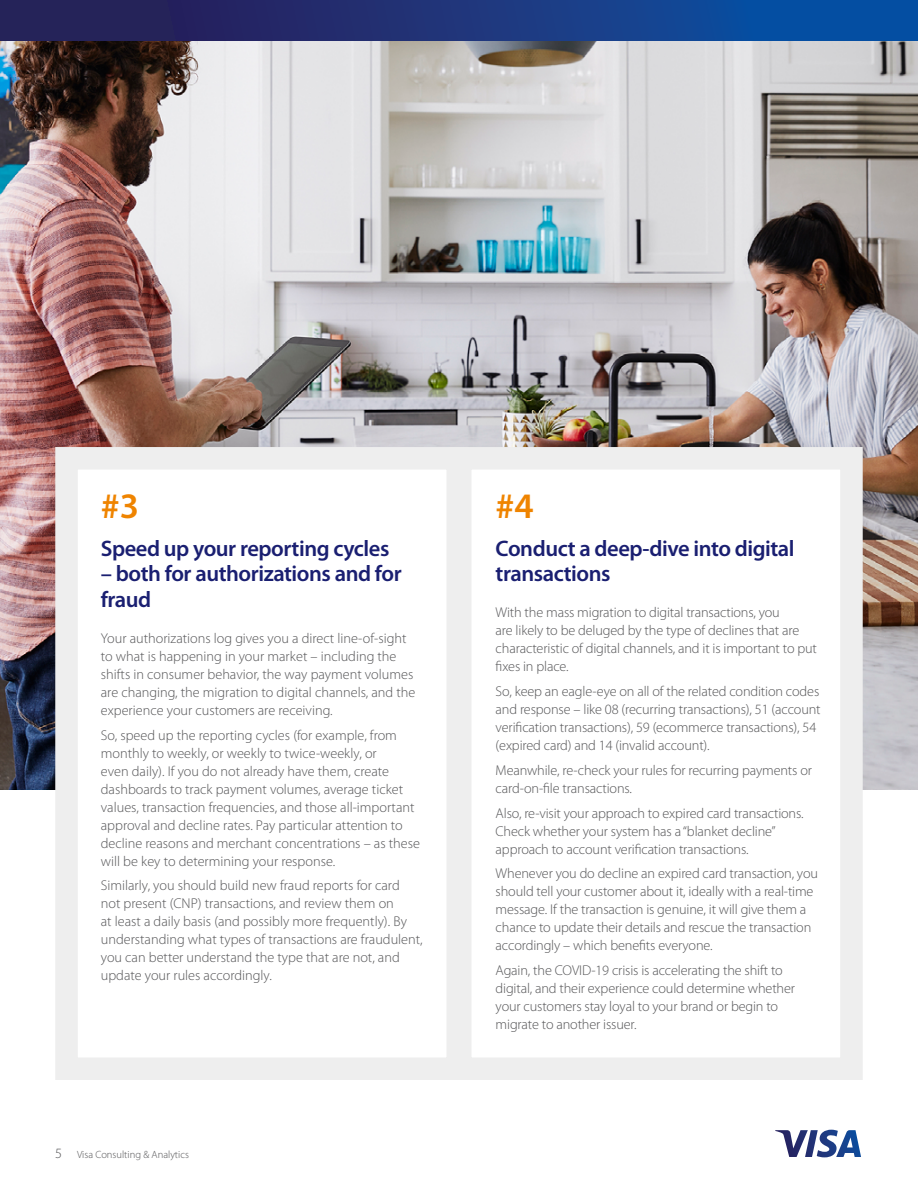
<style>
.page{position:relative;width:918px;height:1188px;background:#fff}
.page>*{position:absolute;margin:0;border:0;box-sizing:border-box;transform-origin:0 0}
.t1{font:600 36px "Myriad Pro";color:#ef8400}
.t2{font:600 22.5px/25.5px "Myriad Pro";letter-spacing:-.02em;color:#1a1f71}
.t3{font:300 14.25px/18px "Myriad Pro";letter-spacing:-.01em;color:#545456}
.t4{font:300 10.5px "Myriad Pro";color:#545456}
.s1{font-size:14.25px}
</style>
<div class="page">
<svg style="left:775px;top:1130px;width:86px;height:27px"></svg>
<div style="left:0;top:0;width:918px;height:41px;background:linear-gradient(to right,#2e1a4e,#0653aa)"></div>
<img style="left:0;top:41px;width:918px;height:748px">
<div style="left:55px;top:447px;width:414px;height:633px;background:#fff;border:22px solid #eee"></div>
<div style="left:449px;top:447px;width:414px;height:633px;background:#fff;border:22px solid #eee"></div>
<p class="t1" style="left:101px;top:486px;width:40px">#3</p>
<p class="t2" style="left:101px;top:536px;width:290px">Speed up your reporting cycles</p>
<p class="t2" style="left:101px;top:561px;width:302px">– both for authorizations and for fraud</p>
<p class="t3" style="left:101px;top:629px;width:316px">Your authorizations log gives you a direct line-of-sight to what is happening in your market – including the shifts in consumer behavior, the way payment volumes are changing, the migration to digital channels, and the experience your customers are receiving.</p>
<p class="t3" style="left:101px;top:726px;width:321px">So, speed up the reporting cycles (for example, from monthly to weekly, or weekly to twice-weekly, or<br>even daily). If you do not already have them, create dashboards to track payment volumes, average ticket values, transaction frequencies, and those all-important approval and decline rates. Pay particular attention to decline reasons and merchant concentrations – as these will be key to determining your response.</p>
<p class="t3" style="left:101px;top:877px;width:323px">Similarly, you should build new fraud reports for card not present (CNP) transactions, and review them on<br>at least a daily basis (and possibly more frequently). By understanding what types of transactions are fraudulent, you can better understand the type that are not, and update your rules accordingly.</p>
<p class="t4" style="left:55px;top:1148px;width:135px"><span class="s1">5</span> Visa Consulting &amp; Analytics</p>
<p class="t1" style="left:496px;top:486px;width:40px">#4</p>
<p class="t2" style="left:496px;top:536px;width:301px">Conduct a deep-dive into digital transactions</p>
<p class="t3" style="left:496px;top:604px;width:323px">With the mass migration to digital transactions, you<br>are likely to be deluged by the type of declines that are characteristic of digital channels, and it is important to put fxes in place.</p>
<p class="t3" style="left:496px;top:683px;width:326px">So, keep an eagle-eye on all of the related condition codes and response – like 08 (recurring transactions), 51 (account verifcation transactions), 59 (ecommerce transactions), 54 (expired card) and 14 (invalid account).</p>
<p class="t3" style="left:496px;top:761px;width:318px">Meanwhile, re-check your rules for recurring payments or card-on-fle transactions.</p>
<p class="t3" style="left:496px;top:804px;width:309px">Also, re-visit your approach to expired card transactions.<br>Check whether your system has a “blanket decline” approach to account verifcation transactions.</p>
<p class="t3" style="left:496px;top:865px;width:324px">Whenever you do decline an expired card transaction, you should tell your customer about it, ideally with a real-time message. If the transaction is genuine, it will give them a chance to update their details and rescue the transaction accordingly – which benefts everyone.</p>
<p class="t3" style="left:496px;top:962px;width:301px">Again, the COVID-19 crisis is accelerating the shift to digital, and their experience could determine whether your customers stay loyal to your brand or begin to migrate to another issuer.</p>
</div>
